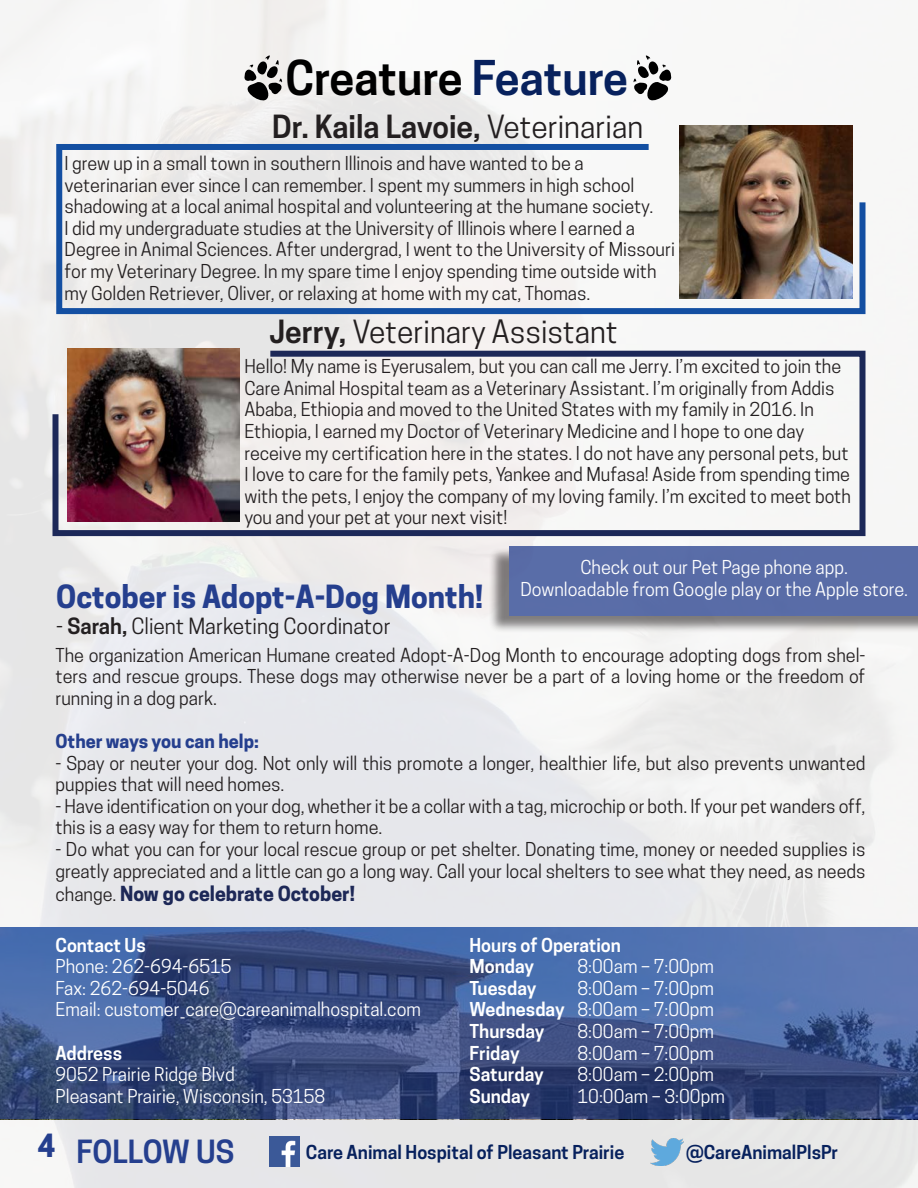
<style>
.page{position:relative;width:918px;height:1188px;background:#fff}
.page>*{position:absolute;margin:0;border:0;box-sizing:border-box;transform-origin:0 0}
.t1{font:600 45px "Cooper Hewitt";color:#000}
.t2{font:700 30px "Cooper Hewitt";color:#253f8e}
.t3{font:600 30px "Cooper Hewitt";color:#231f20}
.t4{font:30px "Cooper Hewitt";color:#231f20}
.t5{font:600 30px "Cooper Hewitt";color:#253f8e}
.t6{font:21px "Cooper Hewitt";color:#231f20}
.t7{font:700 19.5px "Cooper Hewitt";color:#1d2857}
.t8{font:18px/21.6px "Cooper Hewitt";color:#231f20}
.t9{font:18px "Cooper Hewitt";color:#fff}
.t10{font:600 18px "Cooper Hewitt";color:#fff}
.t11{font:600 18px "Cooper Hewitt";color:#07215d}
.t12{font:700 18px "Cooper Hewitt";color:#253f8e}
.s1{color:#07215d}
.s2{font-weight:400}
.s3{font-weight:600}
.s4{font-weight:400;font-size:18px;color:#231f20}
</style>
<div class="page">
<img style="left:0;top:0;width:918px;height:1188px">
<div style="left:489px;top:547px;width:429px;height:86px;background:#231f20;opacity:.75"></div>
<div style="left:509px;top:546px;width:409px;height:70px;background:#596ca7"></div>
<svg style="left:0;top:927px;width:918px;height:191px;background:#3f578d"></svg>
<svg style="left:632px;top:55px;width:43px;height:48px"></svg>
<svg style="left:241px;top:55px;width:43px;height:48px"></svg>
<svg style="left:53px;top:141px;width:816px;height:176px"></svg>
<svg style="left:50px;top:348px;width:818px;height:191px"></svg>
<img style="left:680px;top:126px;width:173px;height:173px">
<img style="left:67px;top:349px;width:173px;height:173px">
<img style="left:270px;top:1137px;width:30px;height:30px">
<img style="left:650px;top:1139px;width:34px;height:27px">
<p class="t1" style="left:285px;top:52px;width:344px">Creature <span class="s1">Feature</span></p>
<p class="t3" style="left:272px;top:109px;width:373px">Dr. Kaila Lavoie, <span class="s2">Veterinarian</span></p>
<p class="t8" style="left:64px;top:153px;width:521px">I grew up in a small town in southern Illinois and have wanted to be a</p>
<p class="t8" style="left:64px;top:174px;width:612px">veterinarian ever since I can remember. I spent my summers in high school shadowing at a local animal hospital and volunteering at the humane society.<br>I did my undergraduate studies at the University of Illinois where I earned a Degree in Animal Sciences. After undergrad, I went to the University of Missouri for my Veterinary Degree. In my spare time I enjoy spending time outside with my Golden Retriever, Oliver, or relaxing at home with my cat, Thomas.</p>
<p class="t4" style="left:270px;top:314px;width:350px"><span class="s3">Jerry,</span> Veterinary Assistant</p>
<p class="t8" style="left:244px;top:356px;width:598px">Hello! My name is Eyerusalem, but you can call me Jerry. I’m excited to join the<br>Care Animal Hospital team as a Veterinary Assistant. I’m originally from Addis<br>Ababa, Ethiopia and moved to the United States with my family in 2016. In</p>
<p class="t8" style="left:244px;top:420px;width:608px">Ethiopia, I earned my Doctor of Veterinary Medicine and I hope to one day receive my certification here in the states. I do not have any personal pets, but I love to care for the family pets, Yankee and Mufasa! Aside from spending time with the pets, I enjoy the company of my loving family. I’m excited to meet both you and your pet at your next visit!</p>
<p class="t2" style="left:56px;top:579px;width:428px">October is Adopt-A-Dog Month!</p>
<p class="t6" style="left:56px;top:614px;width:336px">- <span class="s3">Sarah,</span> Client Marketing Coordinator</p>
<p class="t9" style="left:580px;top:557px;width:269px">Check out our Pet Page phone app.</p>
<p class="t9" style="left:520px;top:578px;width:389px">Downloadable from Google play or the Apple store.</p>
<p class="t8" style="left:56px;top:644px;width:811px;text-align:justify">The organization American Humane created Adopt-A-Dog Month to encourage adopting dogs from shel&shy;ters and rescue groups. These dogs may otherwise never be a part of a loving home or the freedom of running in a dog park.</p>
<p class="t12" style="left:56px;top:731px;width:205px">Other ways you can help:</p>
<p class="t8" style="left:56px;top:752px;width:812px">- Spay or neuter your dog. Not only will this promote a longer, healthier life, but also prevents unwanted puppies that will need homes.</p>
<p class="t8" style="left:56px;top:795px;width:811px">- Have identification on your dog, whether it be a collar with a tag, microchip or both. If your pet wanders off, this is a easy way for them to return home.</p>
<p class="t8" style="left:56px;top:838px;width:812px">- Do what you can for your local rescue group or pet shelter. Donating time, money or needed supplies is greatly appreciated and a little can go a long way. Call your local shelters to see what they need, as needs</p>
<p class="t7" style="left:56px;top:882px;width:301px"><span class="s4">change.</span> Now go celebrate October!</p>
<p class="t10" style="left:56px;top:934px;width:92px">Contact Us</p>
<p class="t9" style="left:56px;top:956px;width:178px">Phone: 262-694-6515</p>
<p class="t9" style="left:56px;top:977px;width:156px">Fax: 262-694-5046</p>
<p class="t9" style="left:56px;top:999px;width:367px">Email: customer_care@careanimalhospital.com</p>
<p class="t10" style="left:56px;top:1042px;width:68px">Address</p>
<p class="t9" style="left:56px;top:1064px;width:181px">9052 Prairie Ridge Blvd</p>
<p class="t9" style="left:56px;top:1085px;width:271px">Pleasant Prairie, Wisconsin, 53158</p>
<p class="t10" style="left:470px;top:934px;width:153px">Hours of Operation</p>
<p class="t10" style="left:470px;top:956px;width:66px">Monday</p>
<p class="t9" style="left:577px;top:956px;width:138px">8:00am – 7:00pm</p>
<p class="t10" style="left:470px;top:977px;width:68px">Tuesday</p>
<p class="t9" style="left:577px;top:977px;width:138px">8:00am – 7:00pm</p>
<p class="t9" style="left:470px;top:999px;width:246px"><span class="s3">Wednesday</span> 8:00am – 7:00pm</p>
<p class="t10" style="left:470px;top:1021px;width:76px">Thursday</p>
<p class="t9" style="left:577px;top:1021px;width:138px">8:00am – 7:00pm</p>
<p class="t10" style="left:470px;top:1042px;width:52px">Friday</p>
<p class="t9" style="left:577px;top:1042px;width:138px">8:00am – 7:00pm</p>
<p class="t10" style="left:470px;top:1064px;width:76px">Saturday</p>
<p class="t9" style="left:577px;top:1064px;width:138px">8:00am – 2:00pm</p>
<p class="t10" style="left:470px;top:1085px;width:62px">Sunday</p>
<p class="t9" style="left:577px;top:1085px;width:149px">10:00am – 3:00pm</p>
<p class="t2" style="left:38px;top:1128px;width:19px">4</p>
<p class="t5" style="left:76px;top:1134px;width:159px">FOLLOW US</p>
<p class="t11" style="left:306px;top:1141px;width:320px">Care Animal Hospital of Pleasant Prairie</p>
<p class="t11" style="left:686px;top:1141px;width:154px">@CareAnimalPlsPr</p>
</div>
